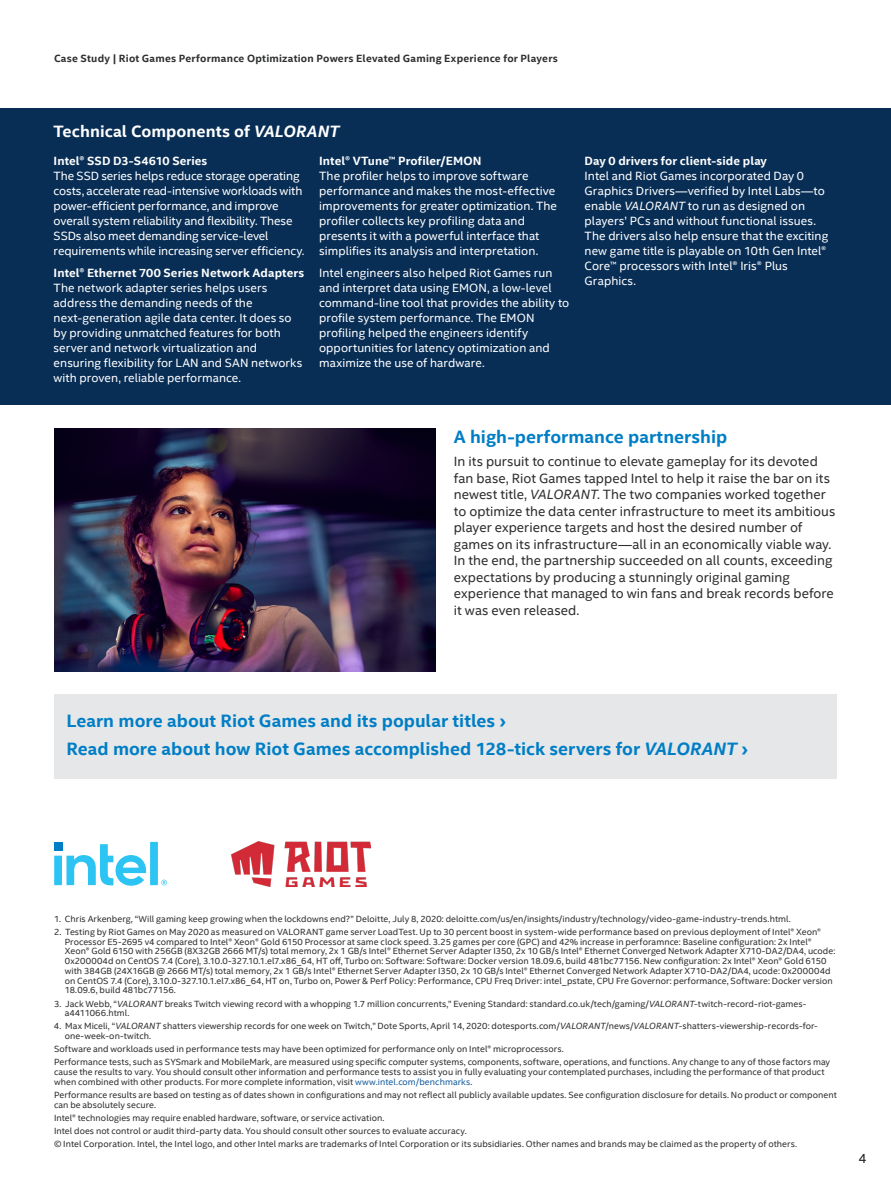
<style>
.page{position:relative;width:891px;height:1188px;background:#fff}
.page>*{position:absolute;margin:0;border:0;box-sizing:border-box;transform-origin:0 0}
.MainCopy___Caption{font:700 18px "Intel Clear";color:#007ec5}
.SUBHEAD_2{font:700 18px "Intel Clear";color:#007ec5}
.CopyHeaderBlue{font:700 16.5px "Intel Clear";color:#fff}
.MainCopy___Caption-2{font:13.5px/16.5px "Intel Clear";color:#2d2f2e}
.t1{font:13.5px "Intel Clear";color:#231f20}
.CopyHeaderBlue-2{font:12px/15px "Intel Clear";letter-spacing:.005em;color:#fff}
.Document_Header{font:700 10.5px "Intel Clear";letter-spacing:.02em;color:#2d2f2e}
.Lgl_-_Footnotes_and{font:9px/9.8px "Intel Clear";letter-spacing:.005em;color:#2d2f2e}
.s1{font-style:italic}
.s2{font-weight:700}
.s3{color:#175d9e}
</style>
<div class="page">
<div style="left:54px;top:695px;width:782px;height:84px;background:#e6e7e9"></div>
<svg style="left:54px;top:842px;width:113px;height:44px"></svg>
<img style="left:232px;top:842px;width:139px;height:44px">
<img style="left:54px;top:429px;width:382px;height:243px">
<div style="left:0;top:108px;width:891px;height:297px;background:#082e56"></div>
<p class="Document_Header" style="left:54px;top:51px;width:505px">Case Study | Riot Games Performance Optimization Powers Elevated Gaming Experience for Players</p>
<p class="CopyHeaderBlue" style="left:54px;top:120px;width:287px">Technical Components of <span class="s1">VALORANT</span></p>
<p class="CopyHeaderBlue-2" style="left:54px;top:153px;width:252px"><span class="s2">Intel® SSD D3-S4610 Series<br></span>The SSD series helps reduce storage operating costs, accelerate read-intensive workloads with power-efficient performance, and improve overall system reliability and flexibility. These SSDs also meet demanding service-level requirements while increasing server efficiency.</p>
<p class="CopyHeaderBlue-2" style="left:54px;top:264px;width:252px"><span class="s2">Intel® Ethernet 700 Series Network Adapters </span>The network adapter series helps users address the demanding needs of the next-generation agile data center. It does so by providing unmatched features for both server and network virtualization and ensuring flexibility for LAN and SAN networks with proven, reliable performance.</p>
<p class="CopyHeaderBlue-2" style="left:319px;top:153px;width:239px"><span class="s2">Intel® VTune™ Profiler/EMON<br></span>The profiler helps to improve software performance and makes the most-effective improvements for greater optimization. The profiler collects key profiling data and presents it with a powerful interface that simplifies its analysis and interpretation.</p>
<p class="CopyHeaderBlue-2" style="left:319px;top:264px;width:252px">Intel engineers also helped Riot Games run and interpret data using EMON, a low-level command-line tool that provides the ability to profile system performance. The EMON profiling helped the engineers identify opportunities for latency optimization and maximize the use of hardware.</p>
<p class="CopyHeaderBlue-2" style="left:585px;top:153px;width:245px"><span class="s2">Day 0 drivers for client-side play<br></span>Intel and Riot Games incorporated Day 0<br>Graphics Drivers—verified by Intel Labs—to enable <span class="s1">VALORANT</span> to run as designed on players’ PCs and without functional issues.<br>The drivers also help ensure that the exciting new game title is playable on 10th Gen Intel® Core™ processors with Intel® Iris® Plus Graphics.</p>
<p class="MainCopy___Caption" style="left:454px;top:424px;width:275px">A high-performance partnership</p>
<p class="MainCopy___Caption-2" style="left:454px;top:453px;width:383px">In its pursuit to continue to elevate gameplay for its devoted fan base, Riot Games tapped Intel to help it raise the bar on its newest title, <span class="s1">VALORANT</span>. The two companies worked together to optimize the data center infrastructure to meet its ambitious player experience targets and host the desired number of games on its infrastructure—all in an economically viable way.<br>In the end, the partnership succeeded on all counts, exceeding expectations by producing a stunningly original gaming experience that managed to win fans and break records before it was even released.</p>
<p class="SUBHEAD_2" style="left:67px;top:708px;width:441px">Learn more about Riot Games and its popular titles ⏵</p>
<p class="MainCopy___Caption" style="left:67px;top:736px;width:683px">Read more about how Riot Games accomplished 128-tick servers for <span class="s1">VALORANT</span> ⏵</p>
<p class="Lgl_-_Footnotes_and" style="left:54px;top:913px;width:738px">1. Chris Arkenberg, “Will gaming keep growing when the lockdowns end?” Deloitte, July 8, 2020: deloitte.com/us/en/insights/industry/technology/video-game-industry-trends.html.</p>
<p class="Lgl_-_Footnotes_and" style="left:65px;top:927px;width:772px;text-indent:-11px">2. Testing by Riot Games on May 2020 as measured on VALORANT game server LoadTest. Up to 30 percent boost in system-wide performance based on previous deployment of Intel® Xeon® Processor E5-2695 v4 compared to Intel® Xeon® Gold 6150 Processor at same clock speed. 3.25 games per core (GPC) and 42% increase in perforamnce: Baseline configuration: 2x Intel® Xeon® Gold 6150 with 256GB (8X32GB 2666 MT/s) total memory, 2x 1 GB/s Intel® Ethernet Server Adapter I350, 2x 10 GB/s Intel® Ethernet Converged Network Adapter X710-DA2/DA4, ucode:<br>0x200004d on CentOS 7.4 (Core), 3.10.0-327.10.1.el7.x86_64, HT off, Turbo on: Software: Software: Docker version 18.09.6, build 481bc77156. New configuration: 2x Intel® Xeon® Gold 6150 with 384GB (24X16GB @ 2666 MT/s) total memory, 2x 1 GB/s Intel® Ethernet Server Adapter I350, 2x 10 GB/s Intel® Ethernet Converged Network Adapter X710-DA2/DA4, ucode: 0x200004d on CentOS 7.4 (Core), 3.10.0-327.10.1.el7.x86_64, HT on, Turbo on, Power &amp; Perf Policy: Performance, CPU Freq Driver: intel_pstate, CPU Fre Governor: performance, Software: Docker version 18.09.6, build 481bc77156.</p>
<p class="Lgl_-_Footnotes_and" style="left:65px;top:998px;width:743px;text-indent:-11px">3. Jack Webb, “<span class="s1">VALORANT</span> breaks Twitch viewing record with a whopping 1.7 million concurrents,” Evening Standard: standard.co.uk/tech/gaming/<span class="s1">VALORANT</span>-twitch-record-riot-games&shy;a4411066.html.</p>
<p class="Lgl_-_Footnotes_and" style="left:65px;top:1021px;width:755px;text-indent:-11px">4. Max Miceli, “<span class="s1">VALORANT</span> shatters viewership records for one week on Twitch,” Dote Sports, April 14, 2020: dotesports.com/<span class="s1">VALORANT</span>/news/<span class="s1">VALORANT</span>-shatters-viewership-records-for&shy;one-week-on-twitch.</p>
<p class="Lgl_-_Footnotes_and" style="left:54px;top:1044px;width:511px">Software and workloads used in performance tests may have been optimized for performance only on Intel® microprocessors.</p>
<p class="Lgl_-_Footnotes_and" style="left:54px;top:1057px;width:778px">Performance tests, such as SYSmark and MobileMark, are measured using specific computer systems, components, software, operations, and functions. Any change to any of those factors may cause the results to vary. You should consult other information and performance tests to assist you in fully evaluating your contemplated purchases, including the performance of that product when combined with other products. For more complete information, visit <span class="s3">www.intel.com/benchmarks</span>.</p>
<p class="Lgl_-_Footnotes_and" style="left:54px;top:1090px;width:784px">Performance results are based on testing as of dates shown in configurations and may not reflect all publicly available updates. See configuration disclosure for details. No product or component can be absolutely secure.</p>
<p class="Lgl_-_Footnotes_and" style="left:54px;top:1113px;width:332px">Intel® technologies may require enabled hardware, software, or service activation.</p>
<p class="Lgl_-_Footnotes_and" style="left:54px;top:1126px;width:414px">Intel does not control or audit third-party data. You should consult other sources to evaluate accuracy.</p>
<p class="Lgl_-_Footnotes_and" style="left:54px;top:1139px;width:745px">© Intel Corporation. Intel, the Intel logo, and other Intel marks are trademarks of Intel Corporation or its subsidiaries. Other names and brands may be claimed as the property of others.</p>
<h3 class="t1" style="left:858px;top:1149px;width:10px">4</h3>
</div>
